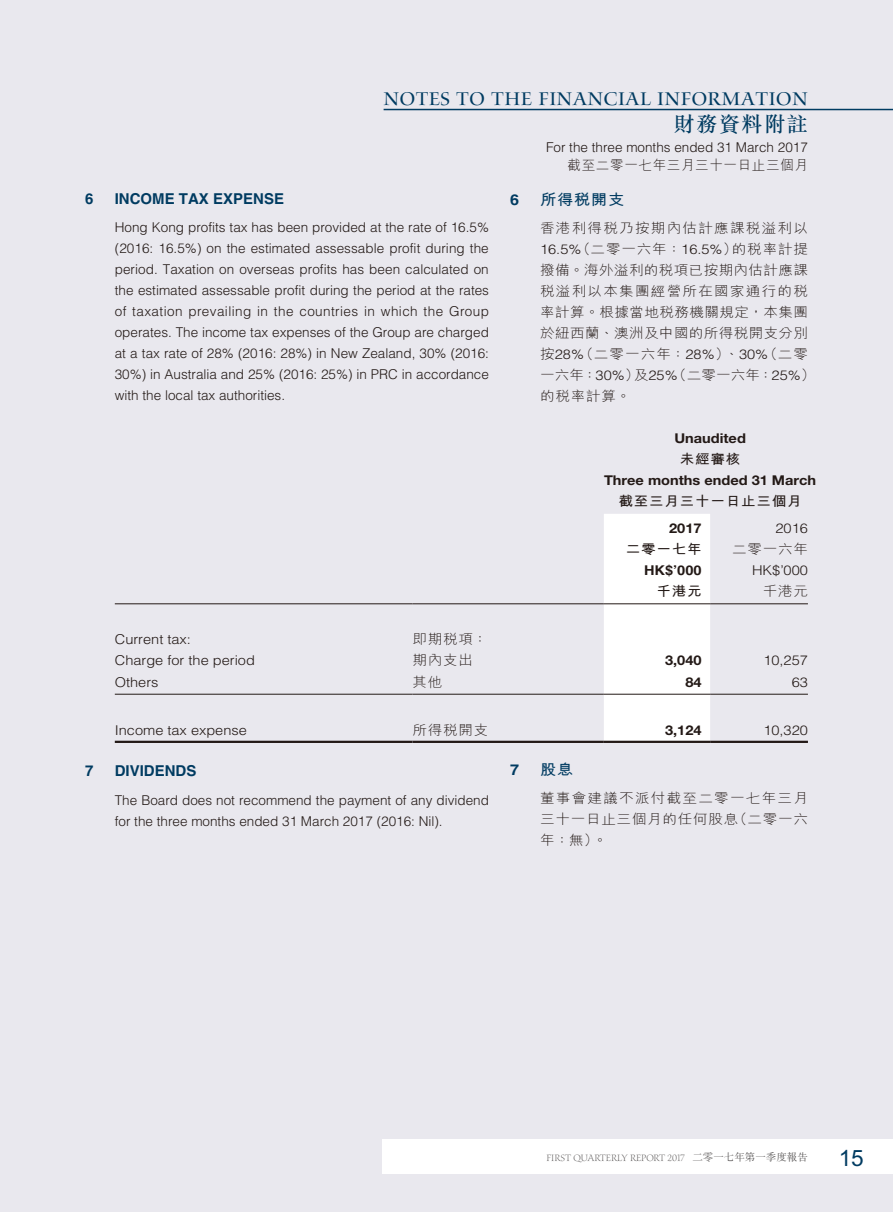
<style>
.page{position:relative;width:893px;height:1212px;background:#e9e8ee}
.page>*{position:absolute;margin:0;border:0;box-sizing:border-box;transform-origin:0 0}
.t1{font:700 22.5px "M Hei HK";color:#003b61}
.t2{font:21px "Waters Titling Pro";letter-spacing:.025em;color:#003b61}
.t3{font:500 21px "M Sung HK";letter-spacing:.075em;color:#003b61}
.t4{font:700 15px "Helvetica LT Std";color:#003b61}
.t5{font:700 15px "M Hei HK";letter-spacing:.05em;color:#003b61;scale:1.08 1}
.t6{font:700 15px "Helvetica LT Std";color:#003b61;scale:1.08 1}
.t7{font:300 13.5px/21px "Helvetica LT Std";color:#231916;text-align:justify}
.t8{font:300 13.5px/21px "M Hei HK";letter-spacing:.05em;color:#231916;scale:1.08 1}
.t9{font:300 13.5px "Helvetica LT Std";color:#231916;scale:1.08 1}
.t10{font:700 13.5px "Helvetica Neue LT Std";color:#231916;scale:1.08 1}
.t11{font:700 13.5px "M Hei HK";letter-spacing:.05em;color:#231916;scale:1.08 1}
.t12{font:300 13.5px "M Hei HK";letter-spacing:.05em;color:#231916}
.t13{font:700 13.5px "Helvetica LT Std";color:#231916;scale:1.08 1}
.t14{font:300 10.5px "Waters Titling Pro";color:#4d4a4a}
.s1{font-family:"Helvetica LT Std"}
.s2{font-family:"M Sung HK"}
</style>
<div class="page">
<div style="left:383px;top:1140px;width:510px;height:34px;background:#fff"></div>
<hr style="left:384px;top:109px;width:509px;height:1px;background:#003b61">
<div style="left:604px;top:514px;width:106px;height:227px;background:#fff"></div>
<hr style="left:115px;top:603px;width:297px;height:1px;background:#231916">
<hr style="left:412px;top:603px;width:192px;height:1px;background:#231916">
<hr style="left:604px;top:603px;width:106px;height:1px;background:#231916">
<hr style="left:710px;top:603px;width:98px;height:1px;background:#231916">
<hr style="left:115px;top:694px;width:297px;height:1px;background:#231916">
<hr style="left:412px;top:694px;width:192px;height:1px;background:#231916">
<hr style="left:604px;top:694px;width:106px;height:1px;background:#231916">
<hr style="left:710px;top:694px;width:98px;height:1px;background:#231916">
<hr style="left:115px;top:741px;width:297px;height:2px;background:#231916">
<hr style="left:412px;top:741px;width:192px;height:2px;background:#231916">
<hr style="left:604px;top:741px;width:106px;height:2px;background:#231916">
<hr style="left:710px;top:741px;width:98px;height:2px;background:#231916">
<h2 class="t2" style="left:384px;top:87px;width:426px">NOTES TO THE FINANCIAL INFORMATION</h2>
<h2 class="t3" style="left:674px;top:109px;width:135px">財務資料附註</h2>
<p class="t7" style="left:546px;top:136px;width:263px">For the three months ended 31 March 2017</p>
<p class="t12" style="left:568px;top:155px;width:242px">截至二零一七年三月三十一日止三個月</p>
<p class="t4" style="left:85px;top:189px;width:10px">6</p>
<p class="t4" style="left:115px;top:189px;width:171px">INCOME TAX EXPENSE</p>
<p class="t7" style="left:115px;top:217px;width:376px">Hong Kong profits tax has been provided at the rate of 16.5% (2016: 16.5%) on the estimated assessable profit during the period. Taxation on overseas profits has been calculated on the estimated assessable profit during the period at the rates of taxation prevailing in the countries in which the Group operates. The income tax expenses of the Group are charged at a tax rate of 28% (2016: 28%) in New Zealand, 30% (2016:<br>30%) in Australia and 25% (2016: 25%) in PRC in accordance with the local tax authorities.</p>
<p class="t6" style="left:510px;top:190px;width:10px">6</p>
<p class="t5" style="left:540px;top:188px;width:80px">所得稅開支</p>
<p class="t8" style="left:540px;top:217px;width:256px">香港利得稅乃按期內估計應課稅溢利以<br><span class="s1">16.5%</span>（二零一六年：<span class="s1">16.5%</span>）的稅率計提撥備。海外溢利的稅項已按期內估計應課稅溢利以本集團經營所在國家通行的稅率計算。根據當地稅務機關規定，本集團於紐西蘭、澳洲及中國的所得稅開支分別按<span class="s1">28%</span>（二零一六年：<span class="s1">28%</span>）、<span class="s1">30%</span>（二零一六年：<span class="s1">30%</span>）及<span class="s1">25%</span>（二零一六年：<span class="s1">25%</span>）的稅率計算。</p>
<p class="t10" style="left:674px;top:429px;width:68px">Unaudited</p>
<p class="t11" style="left:680px;top:449px;width:58px">未經審核</p>
<p class="t10" style="left:604px;top:471px;width:198px">Three months ended 31 March</p>
<p class="t11" style="left:619px;top:491px;width:171px">截至三月三十一日止三個月</p>
<p class="t10" style="left:669px;top:520px;width:32px">2017</p>
<p class="t9" style="left:775px;top:520px;width:32px">2016</p>
<p class="t11" style="left:626px;top:539px;width:72px">二零一七年</p>
<p class="t8" style="left:732px;top:538px;width:72px">二零一六年</p>
<p class="t13" style="left:644px;top:561px;width:55px">HK$’000</p>
<p class="t9" style="left:752px;top:561px;width:53px">HK$’000</p>
<p class="t11" style="left:656px;top:581px;width:43px">千港元</p>
<p class="t8" style="left:763px;top:580px;width:43px">千港元</p>
<p class="t9" style="left:115px;top:631px;width:72px">Current tax:</p>
<p class="t8" style="left:412px;top:628px;width:71px">即期稅項：</p>
<p class="t9" style="left:115px;top:652px;width:131px">Charge for the period</p>
<p class="t8" style="left:412px;top:649px;width:58px">期內支出</p>
<p class="t10" style="left:665px;top:652px;width:35px">3,040</p>
<p class="t9" style="left:763px;top:652px;width:43px">10,257</p>
<p class="t9" style="left:115px;top:673px;width:42px">Others</p>
<p class="t8" style="left:412px;top:670px;width:29px">其他</p>
<p class="t10" style="left:685px;top:673px;width:17px">84</p>
<p class="t9" style="left:792px;top:673px;width:17px">63</p>
<p class="t9" style="left:115px;top:722px;width:124px">Income tax expense</p>
<p class="t8" style="left:412px;top:719px;width:72px">所得稅開支</p>
<p class="t10" style="left:665px;top:722px;width:35px">3,124</p>
<p class="t9" style="left:763px;top:722px;width:43px">10,320</p>
<p class="t4" style="left:85px;top:762px;width:10px">7</p>
<p class="t4" style="left:115px;top:762px;width:83px">DIVIDENDS</p>
<p class="t7" style="left:115px;top:789px;width:376px">The Board does not recommend the payment of any dividend for the three months ended 31 March 2017 (2016: Nil).</p>
<p class="t6" style="left:510px;top:760px;width:10px">7</p>
<p class="t5" style="left:540px;top:758px;width:32px">股息</p>
<p class="t8" style="left:540px;top:787px;width:250px;text-align:justify">董事會建議不派付截至二零一七年三月三十一日止三個月的任何股息（二零一六年：無）。</p>
<p class="t14" style="left:547px;top:1151px;width:263px">FIRST QUARTERLY REPORT 2017 <span class="s2">二零一七年第一季度報告</span></p>
<h1 class="t1" style="left:839px;top:1141px;width:27px">15</h1>
</div>
